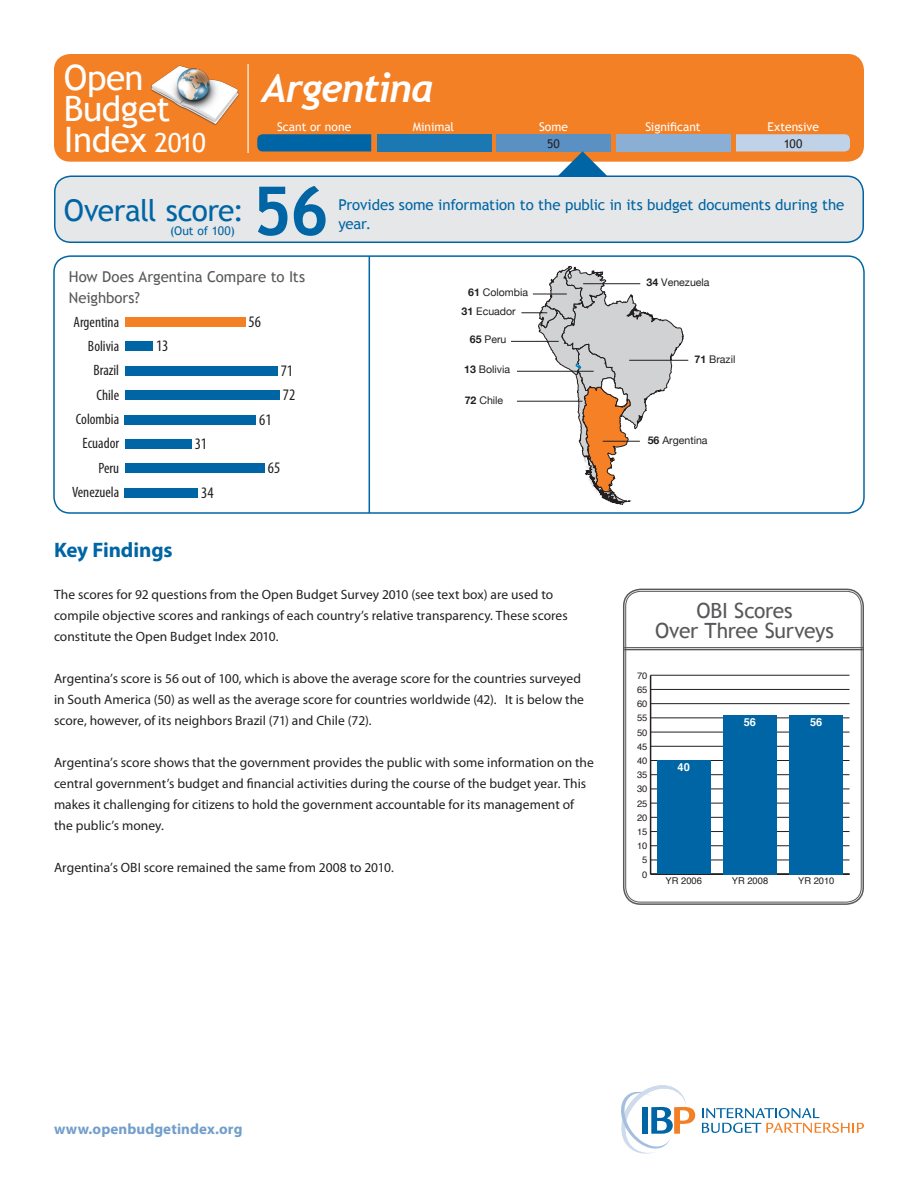
<style>
.page{position:relative;width:918px;height:1188px;background:#fff}
.page>*{position:absolute;margin:0;border:0;box-sizing:border-box;transform-origin:0 0}
.t1{font:700 67.5px "Trebuchet MS";color:#0065a4}
.Country_Name{font:italic 700 39px "Trebuchet";letter-spacing:-.03em;color:#fff}
.t2{font:34.95px "Trebuchet MS";letter-spacing:-.015em;color:#fff}
.t3{font:30px "Trebuchet MS";letter-spacing:-.02em;color:#0065a4}
.t4{font:21px/19.5px "Trebuchet MS";letter-spacing:-.015em;color:#57585a;text-align:center}
.TX_H1{font:700 21px "Myriad Pro";letter-spacing:-.005em;color:#0065a4}
.t5{font:condensed 16.2px/24.3px "Myriad Pro";color:#231f20}
.t6{font:15px "Trebuchet MS";letter-spacing:-.005em;color:#0065a4}
.t7{font:condensed 15px "Myriad Pro";color:#231f20}
.TEXT{font:15px/21px "Trebuchet MS";letter-spacing:-.005em;color:#57585a}
.URL{font:700 15px "Myriad Pro";letter-spacing:.01em;color:#729eca}
.TEXT-2{font:13.5px/21px "Myriad Pro";letter-spacing:.005em;color:#231f20}
.t8{font:12px "Trebuchet MS";color:#fff}
.t9{font:12px "Trebuchet MS";color:#0065a4}
.t10{font:12px "Trebuchet MS";color:#231f20}
.t11{font:700 10.95px "Helvetica";color:#fff}
.t12{font:10.5px/19.4px "Helvetica Neue";color:#231f20}
.t13{font:9.3px "Helvetica";color:#231f20}
.s1{font-size:26.25px}
.s2{font-weight:700}
</style>
<div class="page">
<svg style="left:621px;top:1085px;width:74px;height:69px"></svg>
<svg style="left:702px;top:1108px;width:162px;height:25px"></svg>
<div style="left:53px;top:255px;width:812px;height:259px;border:2px solid #0065a4;border-radius:16px"></div>
<div style="left:54px;top:54px;width:810px;height:108px;background:#f48026;border-radius:16px"></div>
<img style="left:151px;top:65px;width:88px;height:60px">
<hr style="left:247px;top:64px;width:2px;height:89px;background:#fee1c9">
<div style="left:55px;top:176px;width:808px;height:66px;background:#e6e7e9;border-radius:16px"></div>
<div style="left:54px;top:176px;width:810px;height:67px;border:2px solid #0065a4;border-radius:16px"></div>
<div style="left:497px;top:134px;width:114px;height:17px;background:#5a90c2"></div>
<div style="left:377px;top:134px;width:114px;height:17px;background:#1b78b2"></div>
<div style="left:616px;top:134px;width:115px;height:17px;background:#8baed4"></div>
<div style="left:736px;top:134px;width:114px;height:17px;background:#c0d2e8"></div>
<svg style="left:257px;top:134px;width:114px;height:17px;background:#0565a1"></svg>
<hr style="left:369px;top:256px;width:1px;height:257px;background:#0065a4">
<div style="left:623px;top:589px;width:241px;height:316px;border:2px solid #57585a;border-radius:17px"></div>
<div style="left:625px;top:591px;width:237px;height:311px;border:1px solid #57585a;border-radius:15px"></div>
<hr style="left:624px;top:647px;width:239px;height:1px;background:#57585a">
<hr style="left:624px;top:649px;width:239px;height:1px;background:#57585a">
<svg style="left:558px;top:151px;width:50px;height:25px"></svg>
<hr style="left:650px;top:675px;width:1px;height:199px;background:#231f20">
<hr style="left:651px;top:873px;width:199px;height:2px;background:#231f20">
<hr style="left:651px;top:860px;width:199px;height:1px;background:#231f20">
<hr style="left:651px;top:845px;width:199px;height:1px;background:#231f20">
<hr style="left:651px;top:831px;width:199px;height:1px;background:#231f20">
<hr style="left:651px;top:817px;width:199px;height:1px;background:#231f20">
<hr style="left:651px;top:803px;width:199px;height:1px;background:#231f20">
<hr style="left:651px;top:789px;width:199px;height:1px;background:#231f20">
<hr style="left:651px;top:774px;width:199px;height:1px;background:#231f20">
<hr style="left:651px;top:760px;width:199px;height:1px;background:#231f20">
<hr style="left:651px;top:746px;width:199px;height:1px;background:#231f20">
<hr style="left:651px;top:732px;width:199px;height:1px;background:#231f20">
<hr style="left:651px;top:717px;width:199px;height:1px;background:#231f20">
<hr style="left:651px;top:703px;width:199px;height:1px;background:#231f20">
<hr style="left:651px;top:689px;width:199px;height:1px;background:#231f20">
<hr style="left:651px;top:675px;width:199px;height:1px;background:#231f20">
<div style="left:790px;top:715px;width:53px;height:159px;background:#0065a4"></div>
<div style="left:723px;top:715px;width:54px;height:159px;background:#0065a4"></div>
<div style="left:657px;top:760px;width:54px;height:114px;background:#0065a4"></div>
<div style="left:125px;top:317px;width:120px;height:10px;background:#f48026"></div>
<div style="left:125px;top:342px;width:28px;height:9px;background:#0065a4"></div>
<div style="left:125px;top:366px;width:152px;height:10px;background:#0065a4"></div>
<div style="left:125px;top:390px;width:155px;height:10px;background:#0065a4"></div>
<div style="left:125px;top:415px;width:131px;height:9px;background:#0065a4"></div>
<div style="left:125px;top:439px;width:66px;height:10px;background:#0065a4"></div>
<div style="left:125px;top:463px;width:140px;height:10px;background:#0065a4"></div>
<div style="left:125px;top:488px;width:73px;height:10px;background:#0065a4"></div>
<svg style="left:521px;top:266px;width:163px;height:239px"></svg>
<hr style="left:583px;top:283px;width:57px;height:1px;background:#231f20">
<hr style="left:511px;top:341px;width:48px;height:1px;background:#231f20">
<hr style="left:517px;top:371px;width:77px;height:1px;background:#231f20">
<hr style="left:517px;top:401px;width:65px;height:1px;background:#231f20">
<hr style="left:603px;top:441px;width:37px;height:1px;background:#231f20">
<hr style="left:629px;top:360px;width:59px;height:1px;background:#231f20">
<h3 class="t2" style="left:64px;top:57px;width:81px">Open</h3>
<h3 class="t2" style="left:64px;top:88px;width:108px">Budget</h3>
<h3 class="t2" style="left:64px;top:119px;width:143px">Index <span class="s1">2010</span></h3>
<p class="t3" style="left:64px;top:193px;width:182px">Overall score:</p>
<p class="t9" style="left:170px;top:223px;width:66px">(Out of 100)</p>
<p class="Country_Name" style="left:262px;top:65px;width:173px">Argentina</p>
<p class="t8" style="left:277px;top:120px;width:76px">Scant or none</p>
<p class="t8" style="left:413px;top:120px;width:43px">Minimal</p>
<p class="t8" style="left:539px;top:120px;width:31px">Some</p>
<p class="t8" style="left:645px;top:120px;width:57px">Significant</p>
<p class="t8" style="left:767px;top:120px;width:53px">Extensive</p>
<p class="t10" style="left:547px;top:136px;width:14px">50</p>
<p class="t10" style="left:784px;top:136px;width:20px">100</p>
<p class="t1" style="left:252px;top:169px;width:78px">56</p>
<p class="t6" style="left:338px;top:196px;width:508px">Provides some information to the public in its budget documents during the</p>
<p class="t6" style="left:338px;top:215px;width:34px">year.</p>
<p class="TEXT" style="left:69px;top:267px;width:238px">How Does Argentina Compare to Its<br>Neighbors?</p>
<p class="t7" style="left:74px;top:313px;width:47px">Argentina</p>
<p class="t7" style="left:88px;top:337px;width:33px">Bolivia</p>
<p class="t7" style="left:93px;top:361px;width:27px">Brazil</p>
<p class="t7" style="left:96px;top:386px;width:24px">Chile</p>
<p class="t7" style="left:76px;top:410px;width:45px">Colombia</p>
<p class="t7" style="left:83px;top:434px;width:38px">Ecuador</p>
<p class="t7" style="left:98px;top:459px;width:22px">Peru</p>
<p class="t5" style="left:156px;top:334px;width:14px">13</p>
<p class="t5" style="left:195px;top:431px;width:14px">31</p>
<p class="t7" style="left:72px;top:483px;width:49px">Venezuela</p>
<p class="t5" style="left:201px;top:480px;width:14px">34</p>
<p class="t5" style="left:248px;top:309px;width:14px">56</p>
<p class="t5" style="left:259px;top:407px;width:14px">61</p>
<p class="t5" style="left:281px;top:358px;width:16px">71<br>72</p>
<p class="t5" style="left:268px;top:456px;width:14px">65</p>
<p class="t12" style="left:462px;top:282px;width:68px;text-indent:7px"><span class="s2">61</span> Colombia<br><span class="s2">31</span> Ecuador</p>
<p class="t12" style="left:470px;top:330px;width:38px"><span class="s2">65</span> Peru</p>
<p class="t12" style="left:464px;top:360px;width:47px"><span class="s2">13</span> Bolivia</p>
<p class="t12" style="left:465px;top:390px;width:40px"><span class="s2">72</span> Chile</p>
<p class="TX_H1" style="left:54px;top:536px;width:120px">Key Findings</p>
<p class="TEXT-2" style="left:54px;top:584px;width:515px">The scores for 92 questions from the Open Budget Survey 2010 (see text box) are used to compile objective scores and rankings of each country’s relative transparency. These scores constitute the Open Budget Index 2010.</p>
<p class="TEXT-2" style="left:54px;top:668px;width:532px">Argentina’s score is 56 out of 100, which is above the average score for the countries surveyed in South America (50) as well as the average score for countries worldwide (42). It is below the score, however, of its neighbors Brazil (71) and Chile (72).</p>
<p class="TEXT-2" style="left:54px;top:752px;width:541px">Argentina’s score shows that the government provides the public with some information on the central government’s budget and financial activities during the course of the budget year. This makes it challenging for citizens to hold the government accountable for its management of the public’s money.</p>
<p class="TEXT-2" style="left:54px;top:857px;width:341px">Argentina’s OBI score remained the same from 2008 to 2010.</p>
<p class="t12" style="left:647px;top:272px;width:64px"><span class="s2">34</span> Venezuela</p>
<p class="t12" style="left:695px;top:350px;width:42px"><span class="s2">71</span> Brazil</p>
<p class="t12" style="left:648px;top:430px;width:61px"><span class="s2">56</span> Argentina</p>
<p class="t4" style="left:655px;top:601px;width:181px">OBI Scores<br>Over Three Surveys</p>
<p class="t13" style="left:637px;top:668px;width:12px">70</p>
<p class="t13" style="left:637px;top:682px;width:12px">65</p>
<p class="t13" style="left:637px;top:697px;width:12px">60</p>
<p class="t13" style="left:637px;top:711px;width:12px">55</p>
<p class="t13" style="left:637px;top:725px;width:12px">50</p>
<p class="t13" style="left:637px;top:739px;width:12px">45</p>
<p class="t13" style="left:637px;top:754px;width:12px">40</p>
<p class="t13" style="left:637px;top:768px;width:12px">35</p>
<p class="t13" style="left:637px;top:782px;width:12px">30</p>
<p class="t13" style="left:637px;top:796px;width:12px">25</p>
<p class="t13" style="left:637px;top:810px;width:12px">20</p>
<p class="t13" style="left:637px;top:825px;width:12px">15</p>
<p class="t13" style="left:637px;top:839px;width:12px">10</p>
<p class="t13" style="left:642px;top:853px;width:7px">5</p>
<p class="t13" style="left:642px;top:867px;width:7px">0</p>
<p class="t11" style="left:678px;top:758px;width:14px">40</p>
<p class="t11" style="left:744px;top:713px;width:14px">56</p>
<p class="t11" style="left:810px;top:713px;width:14px">56</p>
<p class="t13" style="left:666px;top:874px;width:38px">YR 2006</p>
<p class="t13" style="left:732px;top:874px;width:38px">YR 2008</p>
<p class="t13" style="left:798px;top:874px;width:38px">YR 2010</p>
<p class="URL" style="left:54px;top:1119px;width:190px">www.openbudgetindex.org</p>
</div>
